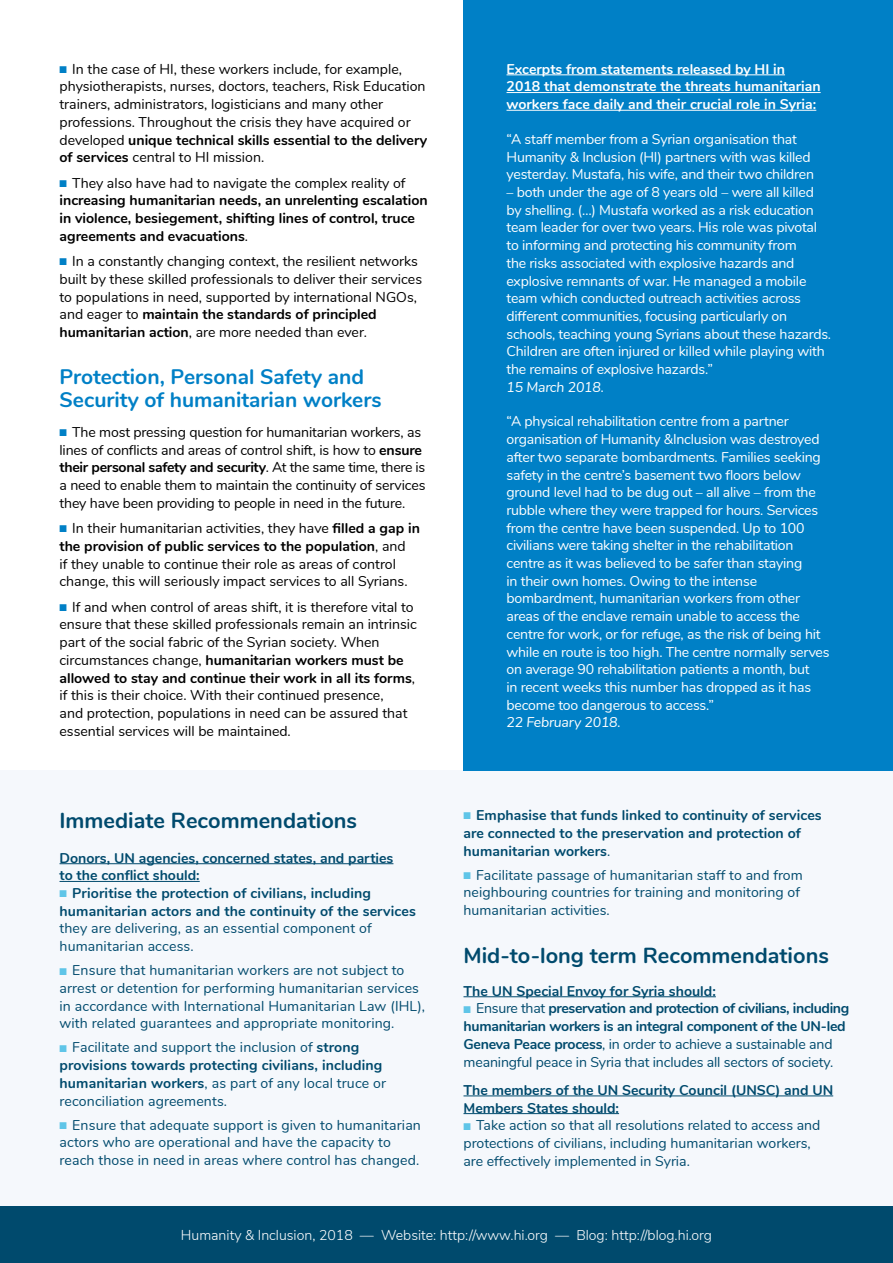
<style>
.page{position:relative;width:893px;height:1263px;background:#fff}
.page>*{position:absolute;margin:0;border:0;box-sizing:border-box;transform-origin:0 0}
.titre_niveau2{font:700 21.75px "Nunito";color:#004a6d}
.titre_niveau2-2{font:700 21px/22.5px "Nunito";color:#0080c6}
.t1{font:14.1px/17.7px "Nunito";color:#000}
.text_white_example{font:14.1px/17.7px "Nunito";letter-spacing:-.015em;color:#fff}
.t2{font:14.1px/17.7px "Nunito";letter-spacing:.01em;color:#004a6d}
.text_courant{font:700 14.1px/17.7px "Nunito";color:#004a6d}
.text_courant-2{font:700 14.1px/17.7px "Nunito";letter-spacing:-.025em;color:#004a6d}
.t3{font:700 14.1px/17.7px "Nunito";color:#000}
.title_white_example{font:700 14.1px/17.7px "Nunito";color:#fff}
.address{font:300 14.1px "Nunito";color:#fff}
.s1{color:#0080c6}
.s2{font-weight:700}
.s3{font-weight:400}
.s4{color:#5fc5e8}
.s5{font-style:italic}
</style>
<div class="page">
<div style="left:0;top:771px;width:893px;height:436px;background:#f5f8fc"></div>
<div style="left:463px;top:0;width:430px;height:771px;background:#0080c6"></div>
<hr style="left:60px;top:863px;width:333px;height:1px;background:#004a6d">
<hr style="left:60px;top:881px;width:140px;height:1px;background:#004a6d">
<hr style="left:463px;top:996px;width:253px;height:1px;background:#004a6d">
<hr style="left:463px;top:1095px;width:370px;height:1px;background:#004a6d">
<hr style="left:463px;top:1113px;width:156px;height:1px;background:#004a6d">
<div style="left:0;top:1207px;width:893px;height:56px;background:#004a6d"></div>
<hr style="left:506px;top:74px;width:279px;height:1px;background:#fff">
<hr style="left:506px;top:92px;width:315px;height:1px;background:#fff">
<hr style="left:506px;top:110px;width:310px;height:1px;background:#fff">
<p class="t1" style="left:60px;top:59px;width:369px"><span class="s1">■</span> In the case of HI, these workers include, for example, physiotherapists, nurses, doctors, teachers, Risk Education trainers, administrators, logisticians and many other professions. Throughout the crisis they have acquired or developed <span class="s2">unique technical skills essential to the delivery of services</span> central to HI mission.</p>
<p class="t3" style="left:60px;top:173px;width:370px"><span class="s1">■</span> <span class="s3">They also have had to navigate the complex reality of </span>increasing humanitarian needs, an unrelenting escalation in violence, besiegement, shifting lines of control, truce agreements and evacuations<span class="s3">.</span></p>
<p class="t1" style="left:60px;top:252px;width:364px"><span class="s1">■</span> In a constantly changing context, the resilient networks built by these skilled professionals to deliver their services to populations in need, supported by international NGOs, and eager to <span class="s2">maintain the standards of principled humanitarian action</span>, are more needed than ever.</p>
<p class="titre_niveau2-2" style="left:60px;top:364px;width:324px">Protection, Personal Safety and<br>Security of humanitarian workers</p>
<p class="t1" style="left:60px;top:422px;width:367px"><span class="s1">■</span> The most pressing question for humanitarian workers, as lines of conflicts and areas of control shift, is how to <span class="s2">ensure their personal safety and security</span>. At the same time, there is a need to enable them to maintain the continuity of services they have been providing to people in need in the future.</p>
<p class="t1" style="left:60px;top:519px;width:362px"><span class="s1">■</span> In their humanitarian activities, they have <span class="s2">filled a gap in the provision of public services to the population</span>, and<br>if they unable to continue their role as areas of control change, this will seriously impact services to all Syrians.</p>
<p class="t1" style="left:60px;top:597px;width:359px"><span class="s1">■</span> If and when control of areas shift, it is therefore vital to ensure that these skilled professionals remain an intrinsic part of the social fabric of the Syrian society. When circumstances change, <span class="s2">humanitarian workers must be allowed to stay and continue their work in all its forms</span>, if this is their choice. With their continued presence,<br>and protection, populations in need can be assured that essential services will be maintained.</p>
<p class="titre_niveau2" style="left:60px;top:804px;width:299px">Immediate Recommendations</p>
<p class="text_courant" style="left:60px;top:848px;width:335px">Donors, UN agencies, concerned states, and parties to the conflict should:</p>
<p class="text_courant" style="left:60px;top:883px;width:358px"><span class="s4">■</span> Prioritise the protection of civilians, including humanitarian actors and the continuity of the services <span class="s3">they are delivering, as an essential component of humanitarian access.</span></p>
<p class="t2" style="left:60px;top:961px;width:367px"><span class="s4">■</span> Ensure that humanitarian workers are not subject to arrest or detention for performing humanitarian services in accordance with International Humanitarian Law (IHL), with related guarantees and appropriate monitoring.</p>
<p class="t2" style="left:60px;top:1038px;width:328px"><span class="s4">■</span> Facilitate and support the inclusion of <span class="s2">strong provisions towards protecting civilians, including humanitarian workers</span>, as part of any local truce or reconciliation agreements.</p>
<p class="t2" style="left:60px;top:1115px;width:363px"><span class="s4">■</span> Ensure that adequate support is given to humanitarian actors who are operational and have the capacity to reach those in need in areas where control has changed.</p>
<p class="title_white_example" style="left:506px;top:59px;width:316px">Excerpts from statements released by HI in<br>2018 that demonstrate the threats humanitarian workers face daily and their crucial role in Syria:</p>
<p class="text_white_example" style="left:506px;top:129px;width:309px">“A staff member from a Syrian organisation that<br>Humanity &amp; Inclusion (HI) partners with was killed yesterday. Mustafa, his wife, and their two children</p>
<p class="text_white_example" style="left:506px;top:182px;width:326px">– both under the age of 8 years old – were all killed by shelling. (…) Mustafa worked as a risk education team leader for over two years. His role was pivotal to informing and protecting his community from<br>the risks associated with explosive hazards and explosive remnants of war. He managed a mobile team which conducted outreach activities across different communities, focusing particularly on schools, teaching young Syrians about these hazards.<br>Children are often injured or killed while playing with the remains of explosive hazards.”<br><span class="s5">15 March 2018.</span></p>
<p class="text_white_example" style="left:506px;top:412px;width:325px">“A physical rehabilitation centre from a partner organisation of Humanity &amp;Inclusion was destroyed after two separate bombardments. Families seeking safety in the centre’s basement two floors below ground level had to be dug out – all alive – from the rubble where they were trapped for hours. Services from the centre have been suspended. Up to 100 civilians were taking shelter in the rehabilitation centre as it was believed to be safer than staying<br>in their own homes. Owing to the intense bombardment, humanitarian workers from other areas of the enclave remain unable to access the centre for work, or for refuge, as the risk of being hit while en route is too high. The centre normally serves on average 90 rehabilitation patients a month, but<br>in recent weeks this number has dropped as it has become too dangerous to access.”<br><span class="s5">22 February 2018.</span></p>
<p class="text_courant" style="left:463px;top:806px;width:360px"><span class="s4">■</span> Emphasise that funds linked to continuity of services are connected to the preservation and protection of humanitarian workers<span class="s3">.</span></p>
<p class="t2" style="left:463px;top:865px;width:341px"><span class="s4">■</span> Facilitate passage of humanitarian staff to and from neighbouring countries for training and monitoring of humanitarian activities.</p>
<p class="titre_niveau2" style="left:463px;top:939px;width:367px">Mid-to-long term Recommendations</p>
<p class="text_courant" style="left:463px;top:981px;width:254px">The UN Special Envoy for Syria should:</p>
<p class="text_courant-2" style="left:463px;top:999px;width:387px"><span class="s4">■</span> <span class="s3">Ensure that</span> preservation and protection of civilians, including humanitarian workers is an integral component of the UN-led Geneva Peace process<span class="s3">, in order to achieve a sustainable and meaningful peace in Syria that includes all sectors of society.</span></p>
<p class="text_courant" style="left:463px;top:1080px;width:371px">The members of the UN Security Council (UNSC) and UN<br>Members States should:</p>
<p class="t2" style="left:463px;top:1116px;width:358px"><span class="s4">■</span> Take action so that all resolutions related to access and protections of civilians, including humanitarian workers, are effectively implemented in Syria.</p>
<p class="address" style="left:181px;top:1224px;width:533px">Humanity &amp; Inclusion, 2018 — Website: http://www.hi.org — Blog: http://blog.hi.org</p>
</div>
